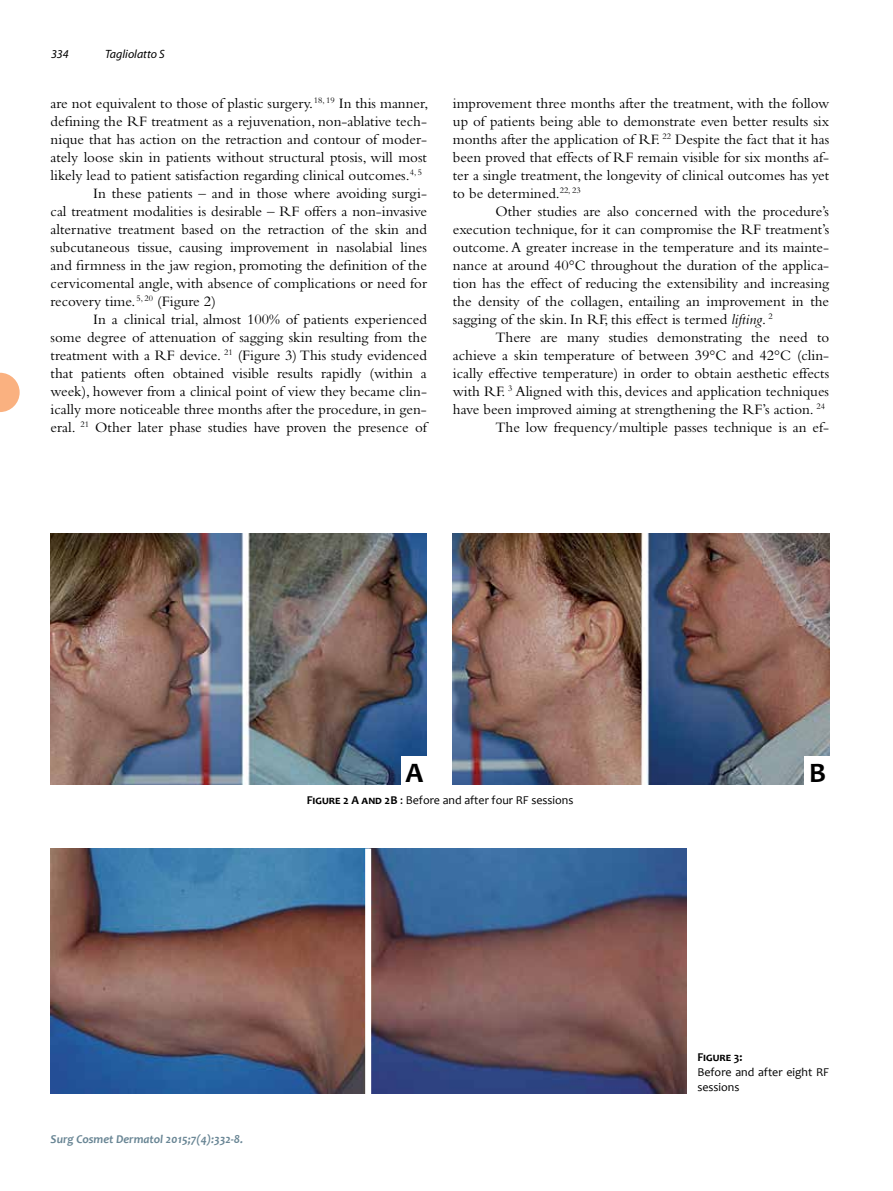
<style>
.page{position:relative;width:893px;height:1191px;background:#fff}
.page>*{position:absolute;margin:0;border:0;box-sizing:border-box;transform-origin:0 0}
.t1{font:700 28.35px "Candara";color:#000}
.t2{font:15px/18px "Bembo";color:#000;text-align:justify}
.t3{font:12px/15px "Candara";color:#000}
.t4{font:italic 700 12px "Candara";color:#688594}
.t5{font:italic 12px "Myriad";color:#000}
.t6{font:700 12px "Candara";color:#000}
.s1{font-style:italic}
.s2{font-weight:700}
</style>
<div class="page">
<svg style="left:0;top:373px;width:20px;height:39px"></svg>
<img style="left:50px;top:534px;width:377px;height:250px">
<img style="left:453px;top:534px;width:377px;height:250px">
<div style="left:401px;top:756px;width:27px;height:30px;background:#fff"></div>
<div style="left:804px;top:756px;width:27px;height:30px;background:#fff"></div>
<img style="left:50px;top:848px;width:636px;height:245px">
<div style="left:365px;top:848px;width:6px;height:254px;background:#fff"></div>
<p class="t5" style="left:51px;top:48px;width:19px">334</p>
<p class="t5" style="left:105px;top:48px;width:61px">Tagliolatto S</p>
<p class="t2" style="left:51px;top:94px;width:379px">are not equivalent to those of plastic surgery. <sup>18,</sup> <sup>19</sup> In this manner,</p>
<p class="t2" style="left:51px;top:112px;width:378px">defining the RF treatment as a rejuvenation, non-ablative tech-</p>
<p class="t2" style="left:51px;top:130px;width:378px">nique that has action on the retraction and contour of moder-</p>
<p class="t2" style="left:51px;top:148px;width:378px">ately loose skin in patients without structural ptosis, will most</p>
<p class="t2" style="left:51px;top:166px;width:373px">likely lead to patient satisfaction regarding clinical outcomes.<sup>4,</sup> <sup>5</sup></p>
<p class="t2" style="left:93px;top:184px;width:335px">In these patients – and in those where avoiding surgi-</p>
<p class="t2" style="left:51px;top:202px;width:378px">cal treatment modalities is desirable – RF offers a non-invasive</p>
<p class="t2" style="left:51px;top:220px;width:378px">alternative treatment based on the retraction of the skin and</p>
<p class="t2" style="left:51px;top:238px;width:378px">subcutaneous tissue, causing improvement in nasolabial lines</p>
<p class="t2" style="left:51px;top:256px;width:378px">and firmness in the jaw region, promoting the definition of the</p>
<p class="t2" style="left:51px;top:274px;width:378px">cervicomental angle, with absence of complications or need for</p>
<p class="t2" style="left:51px;top:292px;width:167px">recovery time. <sup>5,</sup> <sup>20</sup> (Figure 2)</p>
<p class="t2" style="left:93px;top:310px;width:335px">In a clinical trial, almost 100% of patients experienced</p>
<p class="t2" style="left:51px;top:328px;width:378px">some degree of attenuation of sagging skin resulting from the</p>
<p class="t2" style="left:51px;top:346px;width:378px">treatment with a RF device. <sup>21</sup> (Figure 3) This study evidenced</p>
<p class="t2" style="left:51px;top:364px;width:378px">that patients often obtained visible results rapidly (within a</p>
<p class="t2" style="left:51px;top:382px;width:378px">week), however from a clinical point of view they became clin-</p>
<p class="t2" style="left:51px;top:400px;width:378px">ically more noticeable three months after the procedure, in gen-</p>
<p class="t2" style="left:51px;top:418px;width:378px">eral. <sup>21</sup> Other later phase studies have proven the presence of</p>
<p class="t2" style="left:453px;top:94px;width:378px">improvement three months after the treatment, with the follow up of patients being able to demonstrate even better results six months after the application of RF. <sup>22</sup> Despite the fact that it has been proved that effects of RF remain visible for six months af&shy;ter a single treatment, the longevity of clinical outcomes has yet to be determined.<sup>22,</sup> <sup>23</sup></p>
<p class="t2" style="left:453px;top:202px;width:378px;text-indent:43px">Other studies are also concerned with the procedure’s execution technique, for it can compromise the RF treatment’s outcome. A greater increase in the temperature and its mainte&shy;nance at around 40°C throughout the duration of the applica&shy;tion has the effect of reducing the extensibility and increasing the density of the collagen, entailing an improvement in the sagging of the skin. In RF, this effect is termed <span class="s1">lifting</span>. <sup>2</sup></p>
<p class="t2" style="left:453px;top:328px;width:378px;text-align:right">There are many studies demonstrating the need to achieve a skin temperature of between 39°C and 42°C (clin&shy;ically effective temperature) in order to obtain aesthetic effects with RF. <sup>3</sup> Aligned with this, devices and application techniques have been improved aiming at strengthening the RF’s action. <sup>24<br></sup>The low frequency/multiple passes technique is an ef-</p>
<h1 class="t1" style="left:406px;top:754px;width:19px">A</h1>
<h1 class="t1" style="left:809px;top:754px;width:18px">B</h1>
<p class="t3" style="left:307px;top:792px;width:268px"><span class="s2">Figure 2 A and 2B</span> : Before and after four RF sessions</p>
<p class="t4" style="left:51px;top:1131px;width:194px">Surg Cosmet Dermatol 2015;7(4):332-8.</p>
<p class="t6" style="left:697px;top:1049px;width:47px">Figure 3:</p>
<p class="t3" style="left:697px;top:1064px;width:133px">Before and after eight RF sessions</p>
</div>
